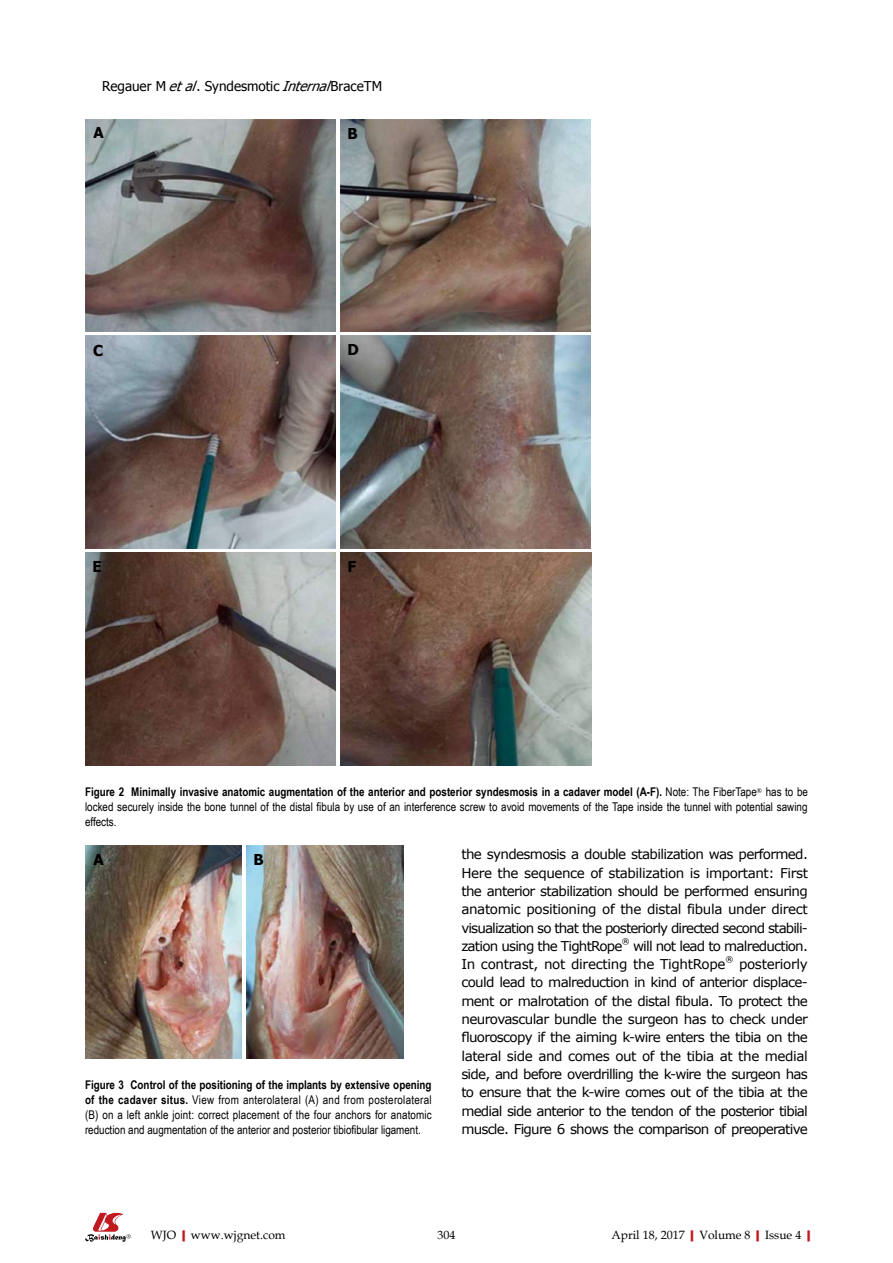
<style>
.page{position:relative;width:893px;height:1263px;background:#fff}
.page>*{position:absolute;margin:0;border:0;box-sizing:border-box;transform-origin:0 0}
.t1{font:700 15px "Tahoma";color:#000}
.t2{font:13.5px/18.3px "Verdana";letter-spacing:-.05em;color:#000}
.t3{font:13.5px/18.3px "Verdana";letter-spacing:-.025em;color:#000}
.t4{font:13.5px "Tahoma";color:#000}
.t5{font:12px/15px "Arial Narrow";color:#000;text-align:justify}
.t6{font:12px "Book Antiqua";color:#000}
.t7{font:7.8px "Verdana";color:#000}
.s1{font-style:italic}
.s2{font-weight:700}
.s3{font-weight:700;color:#c01920}
</style>
<div class="page">
<svg style="left:85px;top:1213px;width:46px;height:29px"></svg>
<img style="left:85px;top:119px;width:251px;height:213px">
<img style="left:340px;top:119px;width:251px;height:213px">
<img style="left:85px;top:336px;width:251px;height:212px">
<img style="left:340px;top:336px;width:251px;height:212px">
<img style="left:85px;top:553px;width:251px;height:212px">
<img style="left:340px;top:553px;width:251px;height:212px">
<img style="left:85px;top:845px;width:156px;height:213px">
<img style="left:246px;top:845px;width:157px;height:213px">
<p class="t4" style="left:102px;top:77px;width:282px">Regauer M <span class="s1">etal</span>. Syndesmotic <span class="s1">Internal</span>BraceTM</p>
<p class="t1" style="left:94px;top:122px;width:12px">A</p>
<p class="t1" style="left:348px;top:123px;width:12px">B</p>
<p class="t1" style="left:93px;top:340px;width:12px">C</p>
<p class="t1" style="left:348px;top:339px;width:13px">D</p>
<p class="t1" style="left:92px;top:556px;width:11px">E</p>
<p class="t1" style="left:348px;top:556px;width:10px">F</p>
<p class="t5" style="left:85px;top:784px;width:724px"><span class="s2">Figure 2 Minimally invasive anatomic augmentation of the anterior and posterior syndesmosis in a cadaver model (A-F).</span> Note: The FiberTape<sup>®</sup> has to be locked securely inside the bone tunnel of the distal fibula by use of an interference screw to avoid movements of the Tape inside the tunnel with potential sawing effects.</p>
<p class="t1" style="left:94px;top:849px;width:12px">A</p>
<p class="t1" style="left:254px;top:849px;width:12px">B</p>
<p class="t2" style="left:461px;top:845px;width:348px">the syndesmosis a double stabilization was performed.<br>Here the sequence of stabilization is important: First the anterior stabilization should be performed ensuring anatomic positioning of the distal fibula under direct visualization so that the posteriorly directed second stabili&shy;zation using the TightRope</p>
<p class="t7" style="left:622px;top:936px;width:9px">®</p>
<p class="t3" style="left:461px;top:937px;width:348px;text-indent:172px">will not lead to malreduction.<br>In contrast, not directing the TightRope</p>
<p class="t7" style="left:725px;top:954px;width:9px">®</p>
<p class="t2" style="left:461px;top:955px;width:348px;text-indent:278px">posteriorly could lead to malreduction in kind of anterior displace&shy;ment or malrotation of the distal fibula. To protect the neurovascular bundle the surgeon has to check under fluoroscopy if the aiming k-wire enters the tibia on the lateral side and comes out of the tibia at the medial side, and before overdrilling the k-wire the surgeon has to ensure that the k-wire comes out of the tibia at the medial side anterior to the tendon of the posterior tibial muscle. Figure 6 shows the comparison of preoperative</p>
<p class="t5" style="left:85px;top:1077px;width:348px"><span class="s2">Figure 3 Control of the positioning of the implants by extensive opening of the cadaver situs.</span> View from anterolateral (A) and from posterolateral (B) on a left ankle joint: correct placement of the four anchors for anatomic reduction and augmentation of the anterior and posterior tibiofibular ligament.</p>
<p class="t6" style="left:151px;top:1226px;width:136px">WJO<span class="s3">|</span>www.wjgnet.com</p>
<p class="t6" style="left:437px;top:1226px;width:19px">304</p>
<p class="t6" style="left:611px;top:1226px;width:206px">April 18, 2017<span class="s3">|</span>Volume 8<span class="s3">|</span>Issue 4<span class="s3">|</span></p>
</div>
